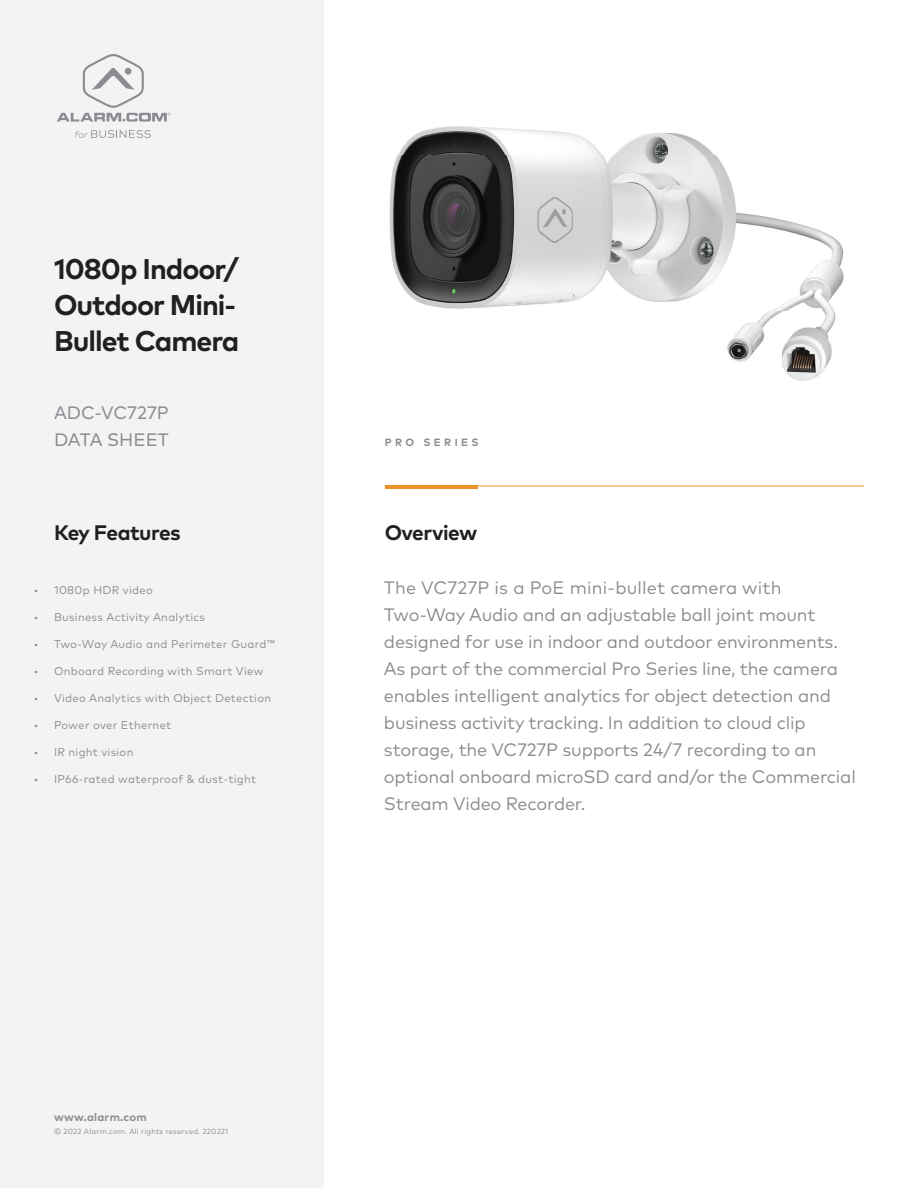
<style>
.page{position:relative;width:918px;height:1188px;background:#fff}
.page>*{position:absolute;margin:0;border:0;box-sizing:border-box;transform-origin:0 0}
.t1{font:700 28.5px/36px "Mark Pro";letter-spacing:-.035em;color:#231f20;text-align:justify}
.t2{font:700 21px "Mark Pro";letter-spacing:-.025em;color:#231f20}
.t3{font:18px/27px "Mark Pro";letter-spacing:-.01em;color:#8a8c8f}
.t4{font:18px/27px "Mark Pro";color:#8a8c8f}
.t5{font:11.25px "Mark Pro";letter-spacing:.025em;color:#8a8c8f}
.t6{font:700 11.25px "Mark Pro";letter-spacing:.025em;color:#8a8c8f}
.t7{font:700 10.5px "Mark Pro";letter-spacing:.32em;color:#8a8c8f}
.t8{font:7.5px "Mark Pro";letter-spacing:.025em;color:#8a8c8f}
</style>
<div class="page">
<div style="left:0;top:0;width:324px;height:1188px;background:#f2f3f4"></div>
<hr style="left:385px;top:486px;width:479px;height:1px;background:#ec922b">
<hr style="left:385px;top:486px;width:93px;height:3px;background:#ec922b">
<svg style="left:57px;top:54px;width:113px;height:68px"></svg>
<svg style="left:75px;top:130px;width:76px;height:8px"></svg>
<img style="left:389px;top:126px;width:455px;height:255px">
<h1 class="t1" style="left:54px;top:249px;width:187px">1080p Indoor/ Outdoor Mini-Bullet Camera</h1>
<p class="t4" style="left:54px;top:397px;width:116px">ADC-VC727P<br>DATA SHEET</p>
<p class="t2" style="left:54px;top:517px;width:128px">Key Features</p>
<p class="t5" style="left:34px;top:582px;width:121px">• 1080p HDR video</p>
<p class="t5" style="left:34px;top:609px;width:173px">• Business Activity Analytics</p>
<p class="t5" style="left:34px;top:636px;width:243px">• Two-Way Audio and Perimeter Guard™</p>
<p class="t5" style="left:34px;top:663px;width:231px">• Onboard Recording with Smart View</p>
<p class="t5" style="left:34px;top:690px;width:239px">• Video Analytics with Object Detection</p>
<p class="t5" style="left:34px;top:717px;width:139px">• Power over Ethernet</p>
<p class="t5" style="left:34px;top:744px;width:101px">• IR night vision</p>
<p class="t5" style="left:34px;top:771px;width:224px">• IP66-rated waterproof &amp; dust-tight</p>
<p class="t7" style="left:385px;top:434px;width:96px">PRO SERIES</p>
<p class="t2" style="left:385px;top:517px;width:94px">Overview</p>
<p class="t3" style="left:384px;top:573px;width:473px">The VC727P is a PoE mini-bullet camera with Two-Way Audio and an adjustable ball joint mount designed for use in indoor and outdoor environments.<br>As part of the commercial Pro Series line, the camera enables intelligent analytics for object detection and business activity tracking. In addition to cloud clip storage, the VC727P supports 24/7 recording to an optional onboard microSD card and/or the Commercial Stream Video Recorder.</p>
<p class="t6" style="left:54px;top:1108px;width:94px">www.alarm.com</p>
<p class="t8" style="left:54px;top:1126px;width:176px">© 2022 Alarm.com. All rights reserved. 220221</p>
</div>
